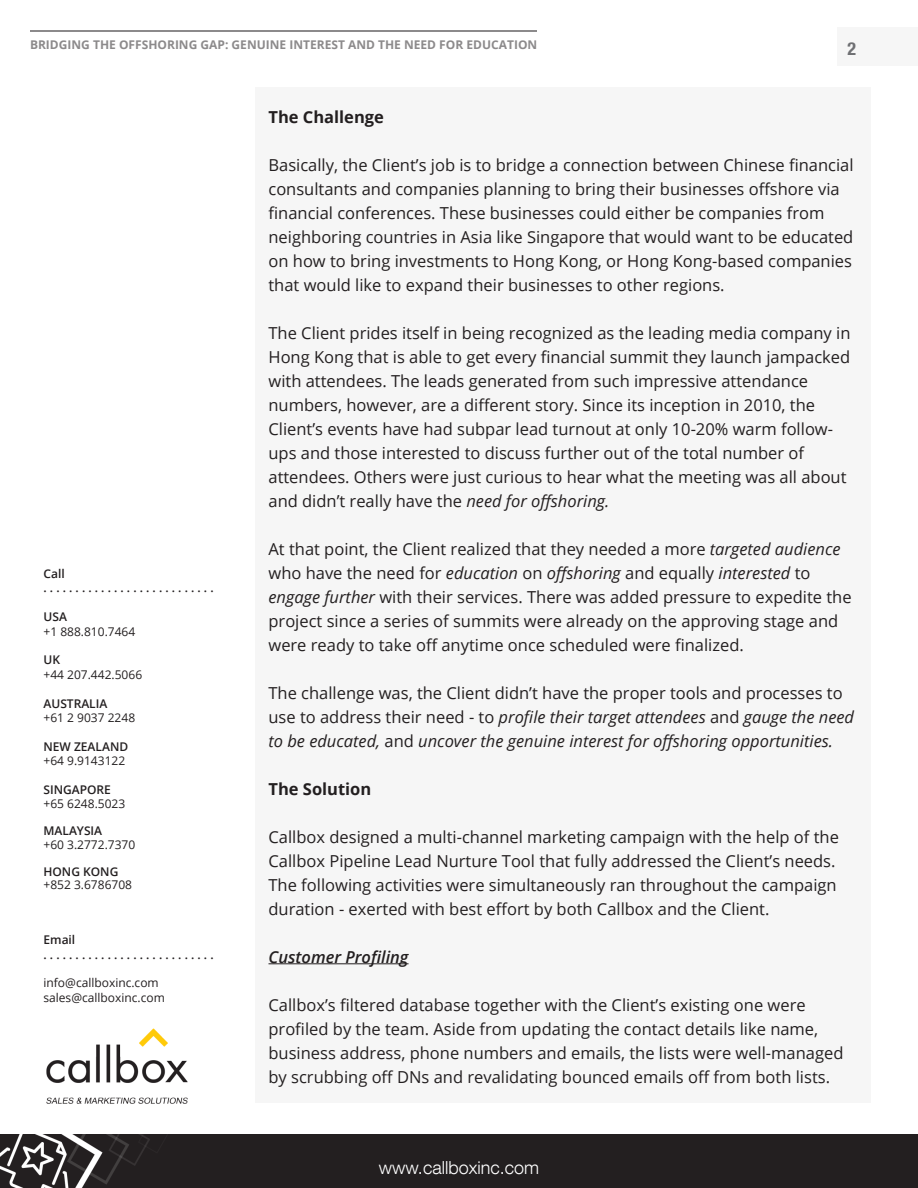
<style>
.page{position:relative;width:918px;height:1188px;background:#fff}
.page>*{position:absolute;margin:0;border:0;box-sizing:border-box;transform-origin:0 0}
.t1{font:300 18px "Helvetica Neue LT Com";color:#fff}
.t2{font:700 condensed 18px "Helvetica Neue LT Com";color:#6f7073}
.Paragraph_Text{font:16.5px/24px "Open Sans";color:#231f20}
.Paragraph_Text-2{font:italic 16.5px/24px "Open Sans";color:#231f20}
.t3{font:700 16.5px "Open Sans";color:#231f20}
.Paragraph_Text-3{font:italic 600 16.5px "Open Sans";color:#231f20}
.t4{font:12px/14.4px "Open Sans";color:#231f20}
.t5{font:600 12px/14.4px "Open Sans";color:#231f20}
.t6{font:700 12px "Open Sans";color:#8c8a8b}
.s1{font-style:italic}
.s2{font-style:normal}
</style>
<div class="page">
<div style="left:837px;top:27px;width:81px;height:39px;background:#f6f6f6"></div>
<div style="left:0;top:1135px;width:918px;height:53px;background:#231f20"></div>
<div style="left:255px;top:87px;width:616px;height:1015px;background:#f6f6f6"></div>
<hr style="left:30px;top:30px;width:507px;height:2px;background:#8c8a8b">
<img style="left:46px;top:1028px;width:142px;height:76px">
<hr style="left:268px;top:963px;width:141px;height:1px;background:#231f20">
<p class="t6" style="left:30px;top:36px;width:509px">BRIDGING THE OFFSHORING GAP: GENUINE INTEREST AND THE NEED FOR EDUCATION</p>
<p class="t2" style="left:848px;top:38px;width:10px">2</p>
<p class="t5" style="left:44px;top:566px;width:172px">Call<br>. . . . . . . . . . . . . . . . . . . . . . . . . . .</p>
<p class="t5" style="left:44px;top:609px;width:25px">USA</p>
<p class="t4" style="left:44px;top:624px;width:93px">+1 888.810.7464</p>
<p class="t5" style="left:44px;top:653px;width:18px">UK</p>
<p class="t4" style="left:44px;top:667px;width:100px">+44 207.442.5066</p>
<p class="t5" style="left:44px;top:696px;width:65px">AUSTRALIA</p>
<p class="t4" style="left:44px;top:710px;width:93px">+61 2 9037 2248</p>
<p class="t5" style="left:44px;top:739px;width:86px">NEW ZEALAND</p>
<p class="t4" style="left:44px;top:753px;width:83px">+64 9.9143122</p>
<p class="t5" style="left:44px;top:782px;width:69px">SINGAPORE</p>
<p class="t4" style="left:44px;top:797px;width:83px">+65 6248.5023</p>
<p class="t5" style="left:44px;top:824px;width:60px">MALAYSIA</p>
<p class="t4" style="left:44px;top:837px;width:93px">+60 3.2772.7370</p>
<p class="t5" style="left:44px;top:864px;width:76px">HONG KONG</p>
<p class="t4" style="left:44px;top:878px;width:90px">+852 3.6786708</p>
<p class="t5" style="left:44px;top:932px;width:172px">Email<br>. . . . . . . . . . . . . . . . . . . . . . . . . . .</p>
<p class="t4" style="left:44px;top:976px;width:123px">info@callboxinc.com sales@callboxinc.com</p>
<p class="t3" style="left:268px;top:105px;width:117px">The Challenge</p>
<p class="Paragraph_Text" style="left:268px;top:152px;width:587px">Basically, the Client’s job is to bridge a connection between Chinese financial consultants and companies planning to bring their businesses offshore via financial conferences. These businesses could either be companies from neighboring countries in Asia like Singapore that would want to be educated on how to bring investments to Hong Kong, or Hong Kong-based companies that would like to expand their businesses to other regions.</p>
<p class="Paragraph_Text" style="left:268px;top:320px;width:583px">The Client prides itself in being recognized as the leading media company in Hong Kong that is able to get every financial summit they launch jampacked with attendees. The leads generated from such impressive attendance numbers, however, are a different story. Since its inception in 2010, the Client’s events have had subpar lead turnout at only 10-20% warm follow&shy;ups and those interested to discuss further out of the total number of attendees. Others were just curious to hear what the meeting was all about and didn’t really have the <span class="s1">need for offshoring.</span></p>
<p class="Paragraph_Text" style="left:268px;top:536px;width:585px">At that point, the Client realized that they needed a more <span class="s1">targeted audience </span>who have the need for <span class="s1">education</span> on <span class="s1">offshoring</span> and equally <span class="s1">interested</span> to <span class="s1">engage further</span> with their services. There was added pressure to expedite the project since a series of summits were already on the approving stage and were ready to take off anytime once scheduled were finalized.</p>
<p class="Paragraph_Text-2" style="left:268px;top:680px;width:587px"><span class="s2">The challenge was, the Client didn’t have the proper tools and processes to use to address their need - to</span> profile their target attendees <span class="s2">and</span> gauge the need to be educated, <span class="s2">and</span> uncover the genuine interest for offshoring opportunities.</p>
<p class="t3" style="left:268px;top:777px;width:104px">The Solution</p>
<p class="Paragraph_Text" style="left:268px;top:824px;width:572px">Callbox designed a multi-channel marketing campaign with the help of the Callbox Pipeline Lead Nurture Tool that fully addressed the Client’s needs.<br>The following activities were simultaneously ran throughout the campaign duration - exerted with best effort by both Callbox and the Client.</p>
<p class="Paragraph_Text-3" style="left:268px;top:945px;width:142px">Customer Profiling</p>
<p class="Paragraph_Text" style="left:268px;top:992px;width:577px">Callbox’s filtered database together with the Client’s existing one were profiled by the team. Aside from updating the contact details like name, business address, phone numbers and emails, the lists were well-managed by scrubbing off DNs and revalidating bounced emails off from both lists.</p>
<p class="t1" style="left:379px;top:1156px;width:162px">www.callboxinc.com</p>
</div>
